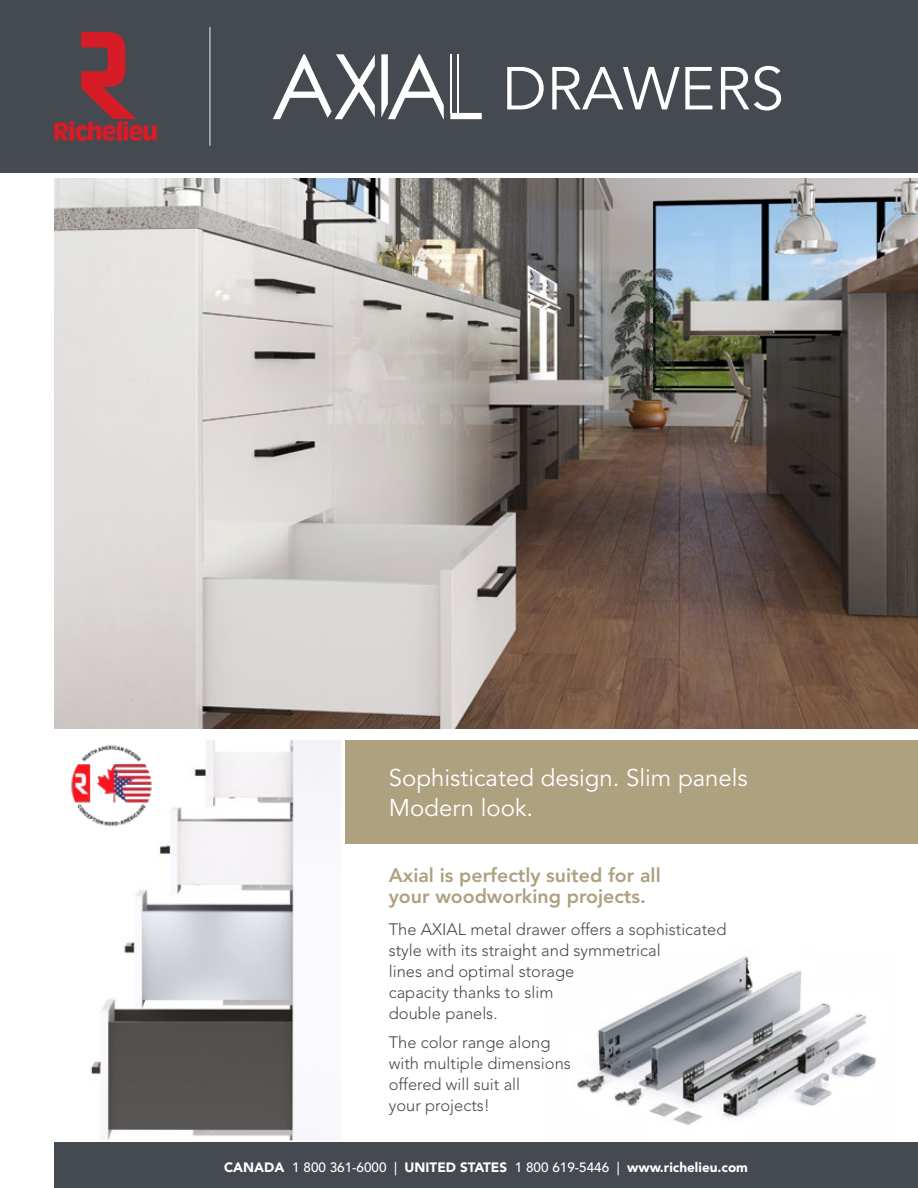
<style>
.page{position:relative;width:918px;height:1188px;background:#fff}
.page>*{position:absolute;margin:0;border:0;box-sizing:border-box;transform-origin:0 0}
.t1{font:60px "Avenir LT Std";color:#fff}
.t2{font:24px/30px "Avenir LT Std";color:#fff}
.t3{font:800 19.5px/21px "Avenir LT Std";color:#aea180}
.t4{font:300 16.5px/21px "Avenir LT Std";color:#454a50}
.t5{font:900 13.5px "Avenir LT Std";color:#fff}
.s1{font-weight:500}
</style>
<div class="page">
<div style="left:54px;top:1143px;width:864px;height:45px;background:#454a50"></div>
<div style="left:0;top:0;width:918px;height:173px;background:#454a50"></div>
<hr style="left:209px;top:27px;width:2px;height:119px;background:#fff">
<svg style="left:54px;top:32px;width:103px;height:109px"></svg>
<img style="left:577px;top:956px;width:300px;height:169px">
<img style="left:54px;top:178px;width:864px;height:551px">
<div style="left:345px;top:740px;width:573px;height:103px;background:#aea180"></div>
<img style="left:90px;top:740px;width:251px;height:400px">
<svg style="left:273px;top:54px;width:102px;height:65px"></svg>
<svg style="left:381px;top:54px;width:63px;height:65px"></svg>
<svg style="left:450px;top:113px;width:32px;height:6px"></svg>
<hr style="left:450px;top:54px;width:2px;height:59px;background:#fff">
<hr style="left:457px;top:54px;width:2px;height:59px;background:#fff">
<img style="left:71px;top:741px;width:85px;height:89px">
<h1 class="t1" style="left:502px;top:54px;width:284px">DRAWERS</h1>
<h2 class="t2" style="left:389px;top:763px;width:361px">Sophisticated design. Slim panels<br>Modern look.</h2>
<p class="t3" style="left:389px;top:864px;width:273px">Axial is perfectly suited for all your woodworking projects.</p>
<p class="t4" style="left:389px;top:919px;width:339px">The AXIAL metal drawer offers a sophisticated style with its straight and symmetrical<br>lines and optimal storage<br>capacity thanks to slim<br>double panels.</p>
<p class="t4" style="left:389px;top:1032px;width:184px">The color range along with multiple dimensions offered will suit all<br>your projects!</p>
<p class="t5" style="left:224px;top:1159px;width:525px">CANADA <span class="s1">1 800 361-6000 |</span> UNITED STATES <span class="s1">1 800 619-5446 |</span> www.richelieu.com</p>
</div>
